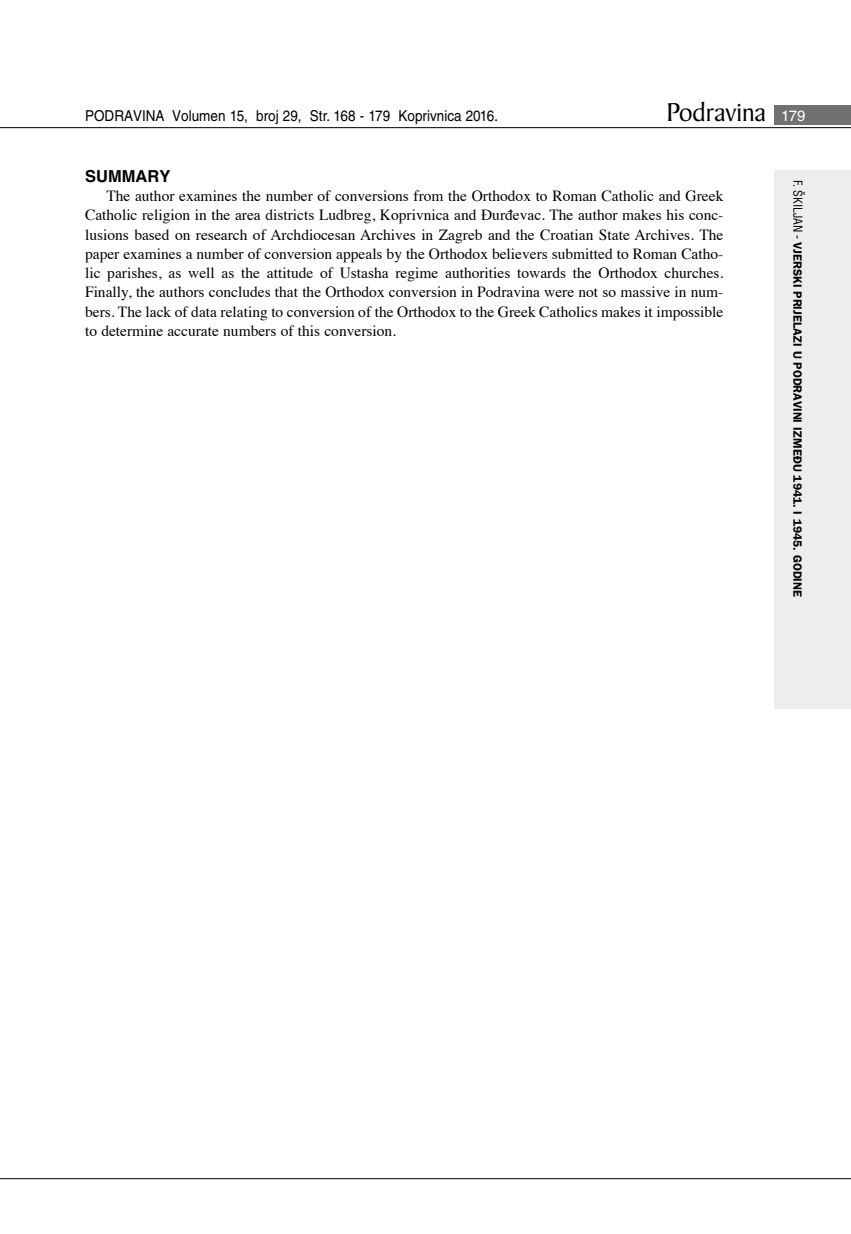
<style>
.page{position:relative;width:851px;height:1234px;background:#fff}
.page>*{position:absolute;margin:0;border:0;box-sizing:border-box;transform-origin:0 0}
.t1{font:27.6px "Baker Signet BT";color:#000}
.t2{font:700 16.5px "Helvetica LT Skin 29";color:#000}
.t3{font:15.45px/19.2px "Times";color:#000;text-align:justify}
.t4{font:15px "Helvetica LT Skin 29";color:#000;scale:.9 1}
.t5{font:600 12px "ITC Franklin Gothic Skin 29";letter-spacing:-.005em;color:#000}
.s1{font-family:"Helvetica LT Skin 29";font-size:15px;color:#fff}
.s2{font-family:"Helvetica LT Skin 29";font-weight:400;font-stretch:condensed}
</style>
<div class="page">
<div style="left:774px;top:170px;width:76px;height:538px;background:#eceded"></div>
<div style="left:774px;top:105px;width:76px;height:19px;background:#707172"></div>
<hr style="left:0;top:127px;width:850px;height:1px;background:#000">
<hr style="left:0;top:1177px;width:850px;height:1px;background:#000">
<p class="t4" style="left:85px;top:107px;width:460px">PODRAVINA Volumen 15, broj 29, Str. 168 - 179 Koprivnica 2016.</p>
<h1 class="t1" style="left:666px;top:95px;width:141px">Podravina <span class="s1">179</span></h1>
<p class="t2" style="left:85px;top:166px;width:87px">SUMMARY</p>
<p class="t3" style="left:85px;top:185px;width:639px;text-indent:21px">The author examines the number of conversions from the Orthodox to Roman Catholic and Greek Catholic religion in the area districts Ludbreg, Koprivnica and Đurđevac. The author makes his conc&shy;lusions based on research of Archdiocesan Archives in Zagreb and the Croatian State Archives. The paper examines a number of conversion appeals by the Orthodox believers submitted to Roman Catho&shy;lic parishes, as well as the attitude of Ustasha regime authorities towards the Orthodox churches.<br>Finally, the authors concludes that the Orthodox conversion in Podravina were not so massive in num&shy;bers. The lack of data relating to conversion of the Orthodox to the Greek Catholics makes it impossible to determine accurate numbers of this conversion.</p>
<p class="t5" style="left:804px;top:180px;width:418px;rotate:90deg"><span class="s2">F. ŠKILJAN -</span> VJERSKI PRIJELAZI U PODRAVINI IZMEĐU 1941. I 1945. GODINE</p>
</div>
